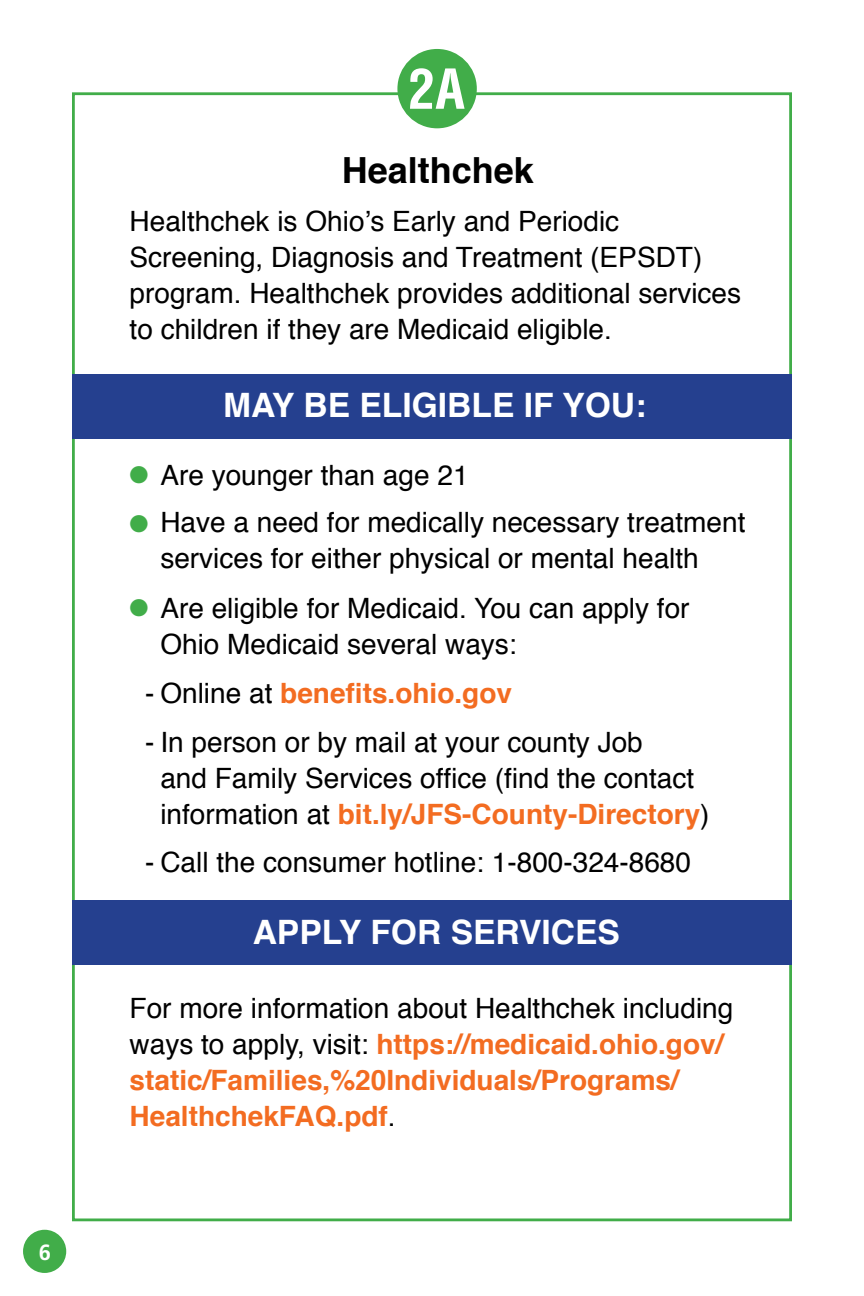
<style>
.page{position:relative;width:864px;height:1296px;background:#fff}
.page>*{position:absolute;margin:0;border:0;box-sizing:border-box;transform-origin:0 0}
.t1{font:700 condensed 53.8px "Helvetica";color:#fff}
.t2{font:700 36px "Helvetica";color:#000}
.t3{font:700 33.6px "Helvetica";color:#fff}
.t4{font:28px/36px "Helvetica";color:#000}
.t5{font:700 28px/36px "Helvetica";color:#f36c21}
.t6{font:700 22px "Frutiger";color:#fff}
.s1{color:#41ad49}
.s2{font-weight:400;color:#000}
.s3{font-weight:700;color:#f36c21}
</style>
<div class="page">
<div style="left:23px;top:1230px;width:43px;height:43px;background:#41ad49;border-radius:50%"></div>
<div style="left:72px;top:374px;width:720px;height:65px;background:#25408f"></div>
<div style="left:72px;top:900px;width:720px;height:65px;background:#25408f"></div>
<div style="left:397px;top:49px;width:80px;height:79px;background:#41ad49;border-radius:50%"></div>
<p class="t6" style="left:39px;top:1239px;width:14px">6</p>
<p class="t1" style="left:408px;top:55px;width:58px">2A</p>
<p class="t2" style="left:342px;top:141px;width:194px">Healthchek</p>
<p class="t4" style="left:130px;top:205px;width:613px">Healthchek is Ohio’s Early and Periodic Screening, Diagnosis and Treatment (EPSDT) program. Healthchek provides additional services to children if they are Medicaid eligible.</p>
<p class="t3" style="left:223px;top:378px;width:425px">MAY BE ELIGIBLE IF YOU:</p>
<p class="t4" style="left:130px;top:458px;width:341px"><span class="s1">●</span> Are younger than age 21</p>
<p class="t4" style="left:130px;top:505px;width:617px;text-align:center"><span class="s1">●</span> Have a need for medically necessary treatment services for either physical or mental health</p>
<p class="t4" style="left:160px;top:592px;width:531px;text-indent:-31px"><span class="s1">●</span> Are eligible for Medicaid. You can apply for<br>Ohio Medicaid several ways:</p>
<p class="t5" style="left:145px;top:676px;width:368px"><span class="s2">- Online at</span> benefits.ohio.gov</p>
<p class="t4" style="left:160px;top:725px;width:551px;text-indent:-15px">- In person or by mail at your county Job<br>and Family Services office (find the contact information at <span class="s3">bit.ly/JFS-County-Directory</span>)</p>
<p class="t4" style="left:145px;top:845px;width:547px">- Call the consumer hotline: 1-800-324-8680</p>
<p class="t3" style="left:253px;top:905px;width:369px">APPLY FOR SERVICES</p>
<p class="t5" style="left:130px;top:991px;width:605px"><span class="s2">For more information about Healthchek including ways to apply, visit:</span> https://medicaid.ohio.gov/ static/Families,%20Individuals/Programs/ HealthchekFAQ.pdf<span class="s2">.</span></p>
</div>
